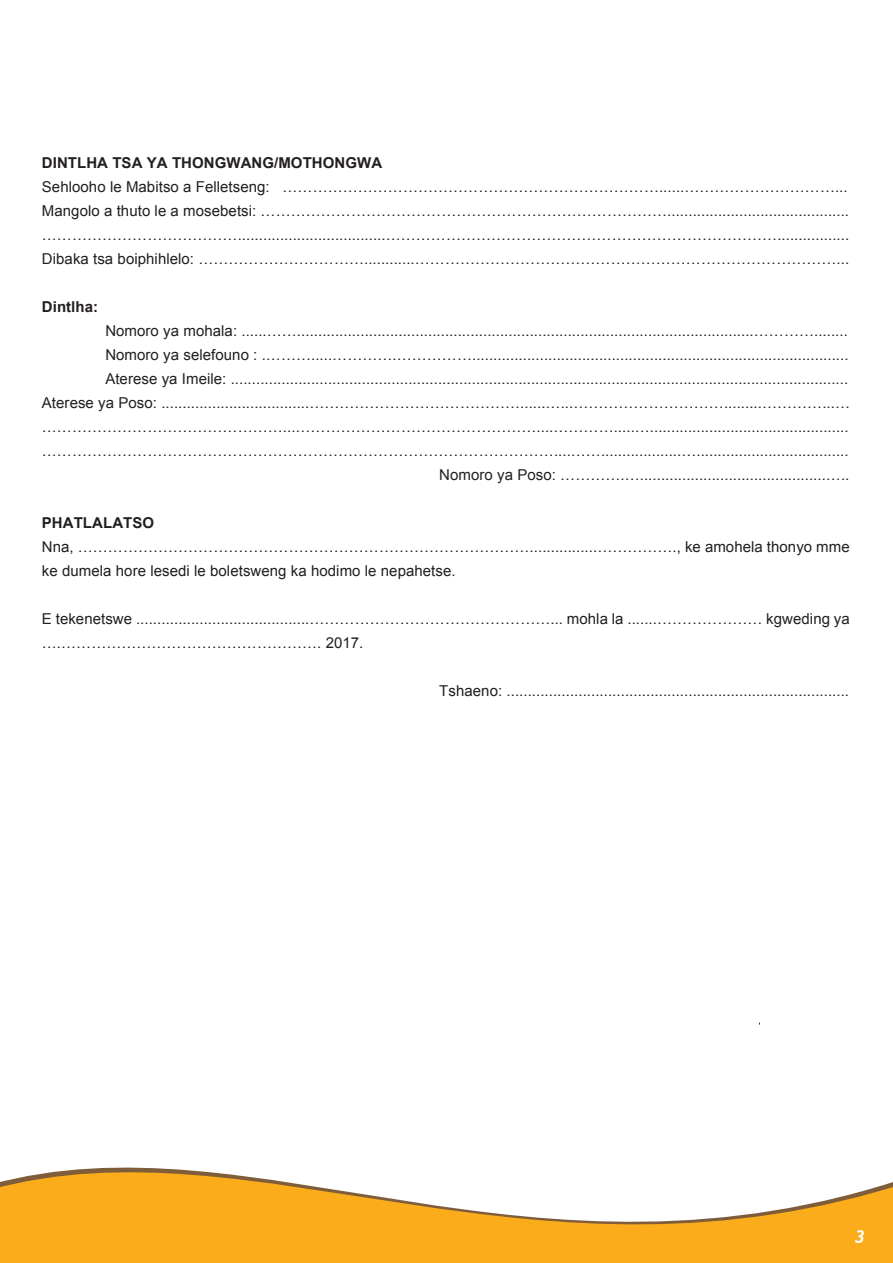
<style>
.page{position:relative;width:893px;height:1263px;background:#fff}
.page>*{position:absolute;margin:0;border:0;box-sizing:border-box;transform-origin:0 0}
.t1{font:italic 700 18px "Trebuchet";color:#fff}
.t2{font:15px/24px "Arial";letter-spacing:.005em;color:#231f20}
.t3{font:700 15px "Arial";letter-spacing:.005em;color:#231f20}
</style>
<div class="page">
<svg style="left:0;top:1167px;width:893px;height:96px;fill:#faac1a"></svg>
<p class="t3" style="left:42px;top:153px;width:342px">DINTLHA TSA YA THONGWANG/MOTHONGWA</p>
<p class="t2" style="left:42px;top:175px;width:809px;text-align:justify">Sehlooho le Mabitso a Felletseng: …………………………………………………………………......…………………………...<br>Mangolo a thuto le a mosebetsi: ………………………………………………………………………........................................... …………………………………...................................…………………………………………………………………….................<br>Dibaka tsa boiphihlelo: ……………………………............…………………………………………………………………………...</p>
<p class="t3" style="left:42px;top:297px;width:58px">Dintlha:</p>
<p class="t2" style="left:42px;top:319px;width:810px;text-align:right">Nomoro ya mohala: ......……............................................................................................................…………........<br>Nomoro ya selefouno : .……….....………….…………….........................................................................................<br>Aterese ya Imeile: ..................................................................................................................................................<br>Aterese ya Poso: ...................................……………………………………......…...………………………….........…………...… …………………………………………...…………………………………………....………….....…............................................... …………………………………………………………………………………………....……...................…....................................<br>Nomoro ya Poso: ………….…............................................…..</p>
<p class="t3" style="left:42px;top:513px;width:114px">PHATLALATSO</p>
<p class="t2" style="left:42px;top:535px;width:809px">Nna, ………………………………………………………………………………................……………., ke amohela thonyo mme ke dumela hore lesedi le boletsweng ka hodimo le nepahetse.</p>
<p class="t2" style="left:42px;top:607px;width:809px">E tekenetswe .........................................…………………………………………... mohla la .......………………… kgweding ya ….……………………………………………. 2017.</p>
<p class="t2" style="left:439px;top:679px;width:411px">Tshaeno: .................................................................................</p>
<p class="t1" style="left:854px;top:1226px;width:12px">3</p>
</div>
